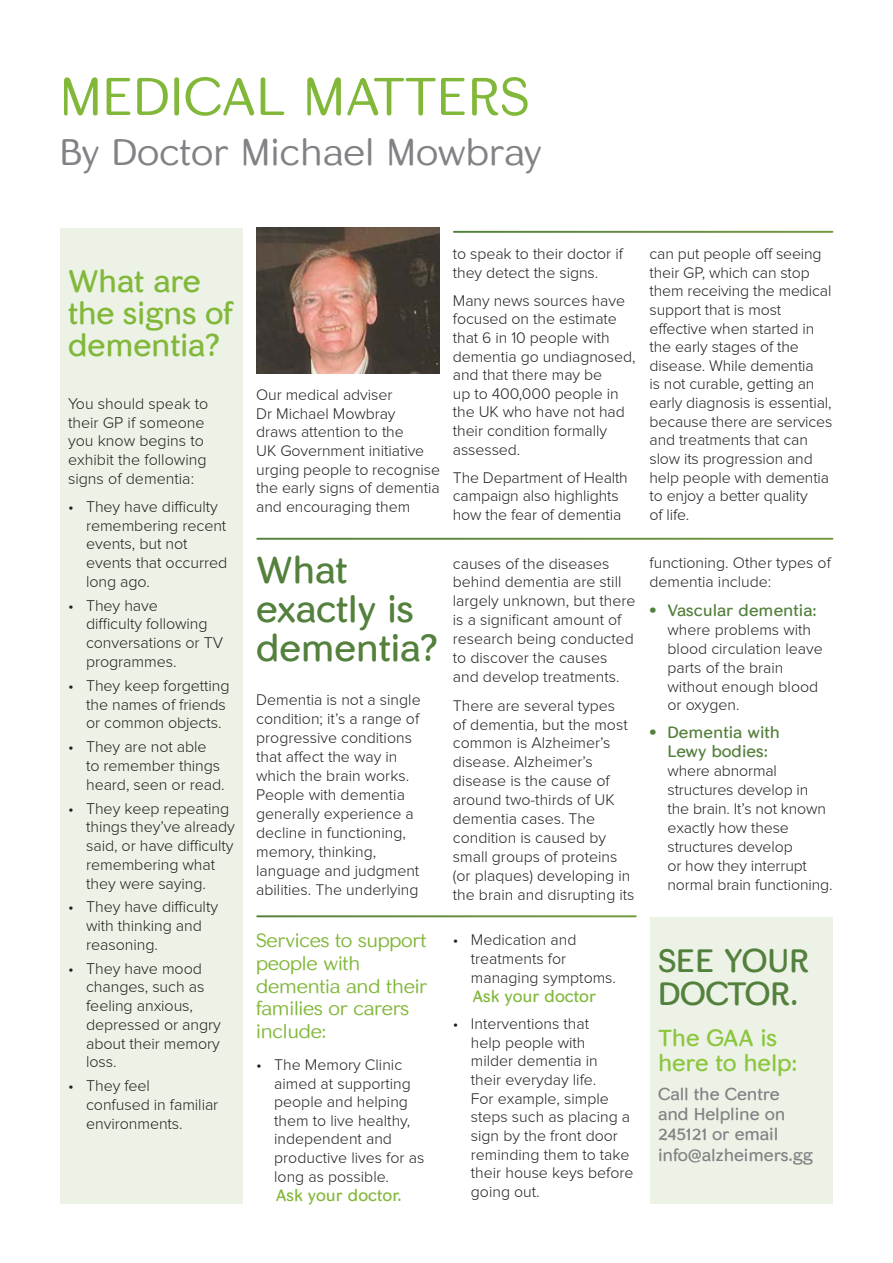
<style>
.page{position:relative;width:893px;height:1263px;background:#fff}
.page>*{position:absolute;margin:0;border:0;box-sizing:border-box;transform-origin:0 0}
.t1{font:51.6px "Skirt Lt";color:#82b83a}
.t2{font:36px "Skirt Lt";color:#808285}
.t3{font:36px/39px "Skirt Rg";letter-spacing:-.01em;color:#54803d}
.t4{font:31.5px/33px "Skirt Rg";letter-spacing:-.01em;color:#54803d}
.t5{font:30px/32.2px "Skirt Rg";letter-spacing:-.01em;color:#82b83a}
.t6{font:22.5px/24.8px "Skirt Rg";letter-spacing:-.01em;color:#8bc63e}
.t7{font:18.75px/22.8px "Skirt Lt";letter-spacing:-.015em;color:#82b83a}
.t8{font:16.5px/20.2px "Skirt Rg";letter-spacing:-.01em;color:#808285}
.t9{font:300 16.05px/18.8px "Proxima Nova";letter-spacing:-.005em;color:#231f20}
.t10{font:300 15.9px/18.6px "Proxima Nova";color:#231f20}
.t11{font:15.9px/18.9px "Skirt Rg";color:#54803d;text-align:center}
.t12{font:15.9px "Skirt Rg";color:#82b83a}
.s1{font-size:16.05px}
</style>
<div class="page">
<div style="left:60px;top:228px;width:182px;height:975px;background:#ecf2e5"></div>
<div style="left:649px;top:917px;width:183px;height:286px;background:#ecf2e5"></div>
<img style="left:256px;top:228px;width:184px;height:146px">
<h1 class="t1" style="left:60px;top:64px;width:471px">MEDICAL MATTERS</h1>
<h2 class="t2" style="left:60px;top:130px;width:484px">By Doctor Michael Mowbray</h2>
<h3 class="t5" style="left:68px;top:265px;width:167px">What are the signs of dementia?</h3>
<p class="t9" style="left:68px;top:395px;width:142px">You should speak to their GP if someone you know begins to exhibit the following signs of dementia:</p>
<p class="t9" style="left:86px;top:498px;width:143px;text-indent:-18px">• They have difficulty remembering recent events, but not events that occurred long ago.</p>
<p class="t9" style="left:86px;top:597px;width:139px;text-indent:-18px">• They have<br>difficulty following conversations or TV programmes.</p>
<p class="t9" style="left:86px;top:677px;width:145px;text-indent:-18px">• They keep forgetting the names of friends or common objects.</p>
<p class="t9" style="left:86px;top:738px;width:140px;text-indent:-18px">• They are not able<br>to remember things heard, seen or read.</p>
<p class="t9" style="left:86px;top:799px;width:150px;text-indent:-18px">• They keep repeating things they’ve already said, or have difficulty remembering what they were saying.</p>
<p class="t9" style="left:86px;top:898px;width:133px;text-indent:-18px">• They have difficulty with thinking and reasoning.</p>
<p class="t9" style="left:86px;top:960px;width:136px;text-indent:-18px">• They have mood changes, such as feeling anxious, depressed or angry about their memory loss.</p>
<p class="t9" style="left:86px;top:1077px;width:134px;text-indent:-18px">• They feel<br>confused in familiar environments.</p>
<p class="t10" style="left:256px;top:386px;width:185px">Our medical adviser<br>Dr Michael Mowbray draws attention to the<br>UK Government initiative urging people to recognise the early signs of dementia and encouraging them</p>
<p class="t10" style="left:453px;top:245px;width:172px">to speak to their doctor if they detect the signs.</p>
<p class="t10" style="left:453px;top:292px;width:184px">Many news sources have focused on the estimate that 6 in 10 people with dementia go undiagnosed, and that there may be<br>up to 400,000 people in the UK who have not had their condition formally assessed.</p>
<p class="t10" style="left:453px;top:469px;width:177px">The Department of Health campaign also highlights how the fear of dementia</p>
<h2 class="t3" style="left:256px;top:551px;width:183px">What exactly is dementia?</h2>
<p class="t10" style="left:256px;top:691px;width:166px">Dementia is not a single condition; it’s a range of progressive conditions that affect the way in which the brain works.<br>People with dementia generally experience a decline in functioning, memory, thinking, language and judgment abilities. The underlying</p>
<p class="t7" style="left:256px;top:929px;width:173px">Services to support people with dementia and their families or carers include:</p>
<p class="t10" style="left:274px;top:1056px;width:152px;text-indent:-18px"><span class="s1">•</span> The Memory Clinic aimed at supporting people and helping them to live healthy, independent and productive lives for as long as possible.</p>
<p class="t12" style="left:276px;top:1186px;width:127px">Ask your doctor.</p>
<p class="t10" style="left:453px;top:554px;width:184px">causes of the diseases behind dementia are still largely unknown, but there is a significant amount of research being conducted to discover the causes and develop treatments.</p>
<p class="t10" style="left:453px;top:696px;width:183px">There are several types<br>of dementia, but the most common is Alzheimer’s disease. Alzheimer’s disease is the cause of around two-thirds of UK dementia cases. The condition is caused by small groups of proteins (or plaques) developing in the brain and disrupting its</p>
<p class="t10" style="left:471px;top:931px;width:147px;text-indent:-18px">• Medication and treatments for managing symptoms.</p>
<p class="t12" style="left:472px;top:987px;width:125px">Ask your doctor</p>
<p class="t10" style="left:471px;top:1015px;width:164px;text-indent:-18px">• Interventions that<br>help people with<br>milder dementia in<br>their everyday life.<br>For example, simple steps such as placing a sign by the front door reminding them to take their house keys before going out.</p>
<p class="t10" style="left:649px;top:245px;width:184px">can put people off seeing their GP, which can stop them receiving the medical support that is most effective when started in the early stages of the disease. While dementia<br>is not curable, getting an early diagnosis is essential, because there are services and treatments that can slow its progression and help people with dementia to enjoy a better quality<br>of life.</p>
<p class="t10" style="left:649px;top:554px;width:183px">functioning. Other types of dementia include:</p>
<p class="t11" style="left:649px;top:600px;width:169px">• Vascular dementia:</p>
<p class="t10" style="left:667px;top:621px;width:157px">where problems with blood circulation leave parts of the brain without enough blood or oxygen.</p>
<p class="t11" style="left:649px;top:723px;width:132px">• Dementia with<br>Lewy bodies:</p>
<p class="t10" style="left:667px;top:762px;width:166px">where abnormal structures develop in the brain. It’s not known exactly how these structures develop<br>or how they interrupt normal brain functioning.</p>
<h3 class="t4" style="left:658px;top:944px;width:153px">SEE YOUR<br>DOCTOR.</h3>
<h3 class="t6" style="left:658px;top:1026px;width:141px">The GAA is here to help:</h3>
<p class="t8" style="left:658px;top:1084px;width:156px">Call the Centre and Helpline on<br>245121 or email info@alzheimers.gg</p>
</div>
